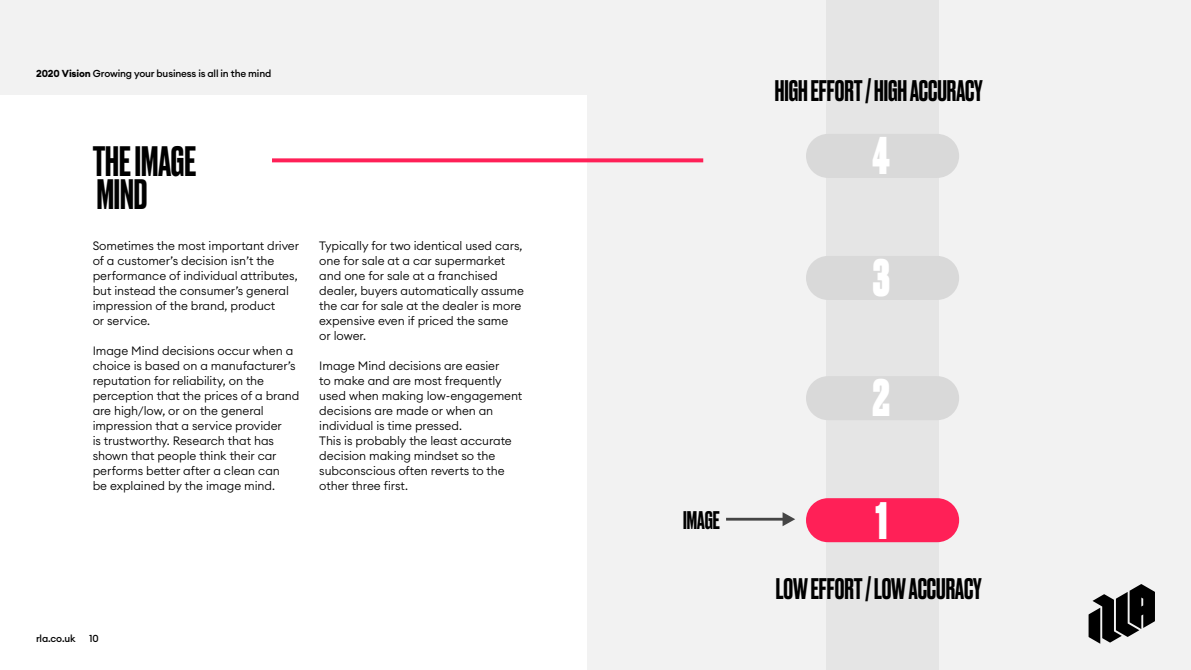
<style>
.page{position:relative;width:1191px;height:670px;background:#f2f2f2}
.page>*{position:absolute;margin:0;border:0;box-sizing:border-box;transform-origin:0 0}
.t1{font:800 49.5px "Druk";color:#fff;scale:.88 1}
.t2{font:500 40px/33px "Druk";color:#000}
.t3{font:500 28px "Druk";color:#000}
.t4{font:500 24px "Druk";color:#000}
.t5{font:300 12px/15px "Euclid Circular A";letter-spacing:-.005em;color:#000}
.t6{font:500 10px "Euclid Circular A";letter-spacing:-.015em;color:#000}
.s1{font-weight:700}
</style>
<div class="page">
<div style="left:0;top:96px;width:587px;height:574px;background:#fff"></div>
<div style="left:826px;top:0;width:113px;height:669px;background:#e5e5e5"></div>
<div style="left:806px;top:256px;width:153px;height:44px;background:#d9d9d9;border-radius:22px"></div>
<svg style="left:726px;top:512px;width:69px;height:14px"></svg>
<div style="left:806px;top:134px;width:153px;height:44px;background:#d9d9d9;border-radius:22px"></div>
<div style="left:806px;top:498px;width:153px;height:44px;background:#ff2057;border-radius:22px"></div>
<div style="left:806px;top:376px;width:153px;height:44px;background:#d9d9d9;border-radius:22px"></div>
<svg style="left:272px;top:158px;width:431px;height:4px;background:#fe3466"></svg>
<svg style="left:1088px;top:584px;width:67px;height:59px"></svg>
<p class="t6" style="left:36px;top:67px;width:237px"><span class="s1">2020 Vision</span> Growing your business is all in the mind</p>
<h2 class="t2" style="left:93px;top:143px;width:105px">THE IMAGE<br>MIND</h2>
<p class="t5" style="left:93px;top:238px;width:208px">Sometimes the most important driver of a customer’s decision isn’t the performance of individual attributes, but instead the consumer’s general impression of the brand, product<br>or service.</p>
<p class="t5" style="left:93px;top:343px;width:208px">Image Mind decisions occur when a choice is based on a manufacturer’s reputation for reliability, on the perception that the prices of a brand are high/low, or on the general impression that a service provider<br>is trustworthy. Research that has shown that people think their car performs better after a clean can<br>be explained by the image mind.</p>
<p class="t5" style="left:319px;top:238px;width:206px">Typically for two identical used cars, one for sale at a car supermarket and one for sale at a franchised dealer, buyers automatically assume the car for sale at the dealer is more expensive even if priced the same<br>or lower.</p>
<p class="t5" style="left:319px;top:358px;width:204px">Image Mind decisions are easier<br>to make and are most frequently used when making low-engagement decisions are made or when an individual is time pressed.<br>This is probably the least accurate decision making mindset so the subconscious often reverts to the other three first.</p>
<p class="t6" style="left:36px;top:631px;width:41px">rla.co.uk</p>
<p class="t6" style="left:89px;top:631px;width:11px">10</p>
<h3 class="t4" style="left:683px;top:503px;width:38px">IMAGE</h3>
<h3 class="t3" style="left:775px;top:72px;width:209px">HIGH EFFORT / HIGH ACCURACY</h3>
<h1 class="t1" style="left:872px;top:121px;width:21px">4</h1>
<h1 class="t1" style="left:872px;top:244px;width:21px">3</h1>
<h1 class="t1" style="left:872px;top:363px;width:21px">2</h1>
<h1 class="t1" style="left:875px;top:486px;width:15px">1</h1>
<h3 class="t3" style="left:776px;top:569px;width:207px">LOW EFFORT / LOW ACCURACY</h3>
</div>
